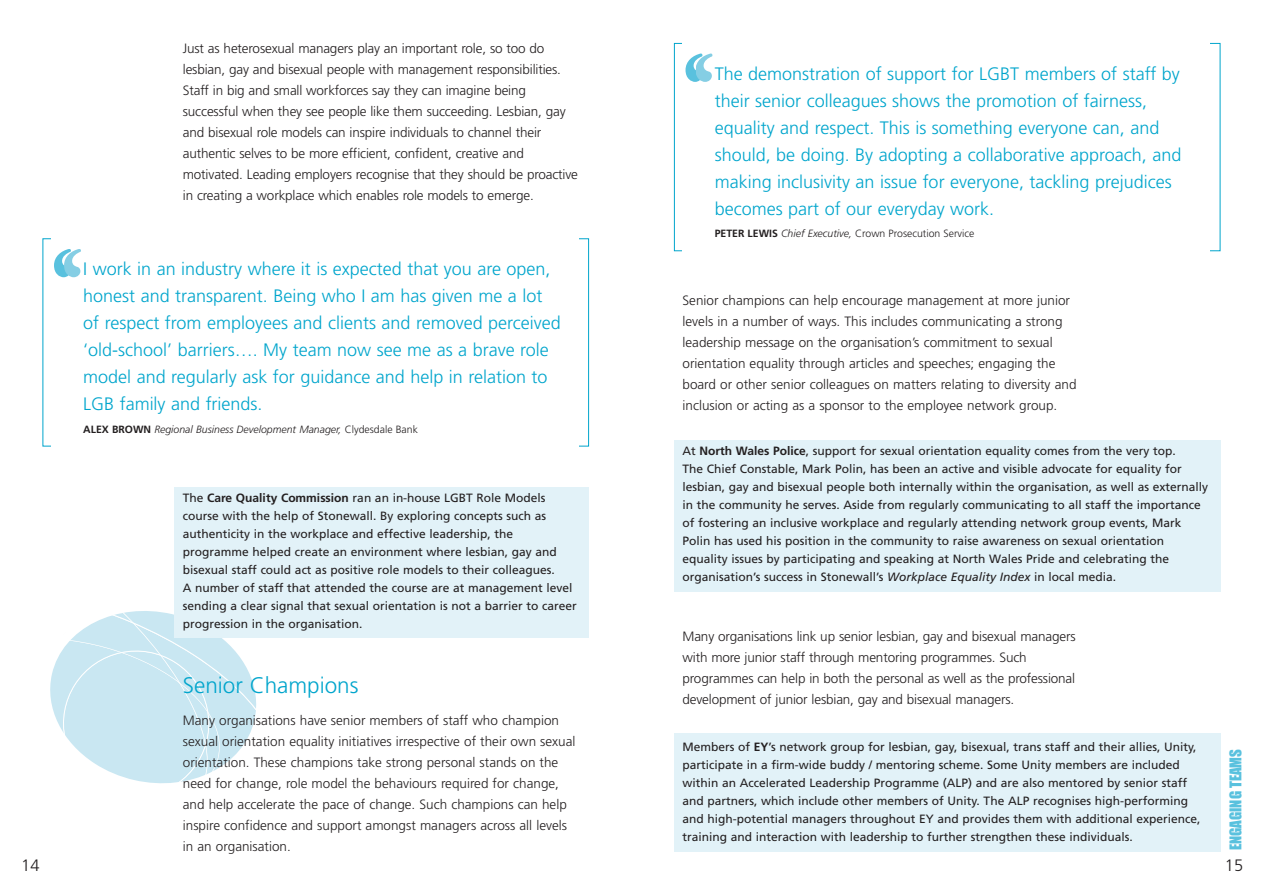
<style>
.page{position:relative;width:1263px;height:893px;background:#fff}
.page>*{position:absolute;margin:0;border:0;box-sizing:border-box;transform-origin:0 0}
.t1{font:300 22.5px "Frutiger";color:#00a5cc}
.t2{font:300 18px/27px "Frutiger";color:#00a5cc}
.t3{font:300 16.5px "Frutiger";color:#231f20}
.t4{font:15px "Impact";color:#59c1de}
.t5{font:300 13.5px/21px "Frutiger";letter-spacing:-.01em;color:#231f20}
.t6{font:12px/18px "Frutiger";color:#231f20}
.t7{font:italic 300 10.5px "Frutiger";color:#231f20}
.t8{font:300 10.5px "Frutiger";color:#231f20}
.s1{font-weight:700;font-style:normal}
.s2{font-style:normal}
.s3{font-weight:700}
.s4{font-style:italic}
</style>
<div class="page">
<svg style="left:50px;top:611px;width:206px;height:173px"></svg>
<svg style="left:54px;top:249px;width:27px;height:28px"></svg>
<svg style="left:685px;top:53px;width:27px;height:29px"></svg>
<div style="left:174px;top:487px;width:415px;height:151px;background:#e2f2f8"></div>
<div style="left:674px;top:440px;width:546px;height:152px;background:#e2f2f8"></div>
<div style="left:674px;top:733px;width:546px;height:118px;background:#e2f2f8"></div>
<p class="t5" style="left:183px;top:39px;width:397px">Just as heterosexual managers play an important role, so too do lesbian, gay and bisexual people with management responsibilities.<br>Staff in big and small workforces say they can imagine being successful when they see people like them succeeding. Lesbian, gay and bisexual role models can inspire individuals to channel their authentic selves to be more efficient, confident, creative and motivated. Leading employers recognise that they should be proactive in creating a workplace which enables role models to emerge.</p>
<p class="t2" style="left:83px;top:257px;width:479px">I work in an industry where it is expected that you are open, honest and transparent. Being who I am has given me a lot of respect from employees and clients and removed perceived ‘old-school’ barriers…. My team now see me as a brave role model and regularly ask for guidance and help in relation to LGB family and friends.</p>
<p class="t7" style="left:83px;top:425px;width:336px"><span class="s1">ALEX BROWN</span> Regional Business Development Manager, <span class="s2">Clydesdale Bank</span></p>
<p class="t6" style="left:183px;top:490px;width:396px">The <span class="s3">Care Quality Commission</span> ran an in-house LGBT Role Models course with the help of Stonewall. By exploring concepts such as authenticity in the workplace and effective leadership, the programme helped create an environment where lesbian, gay and bisexual staff could act as positive role models to their colleagues.<br>A number of staff that attended the course are at management level sending a clear signal that sexual orientation is not a barrier to career progression in the organisation.</p>
<h1 class="t1" style="left:183px;top:676px;width:177px">Senior Champions</h1>
<p class="t5" style="left:183px;top:711px;width:394px">Many organisations have senior members of staff who champion sexual orientation equality initiatives irrespective of their own sexual orientation. These champions take strong personal stands on the need for change, role model the behaviours required for change, and help accelerate the pace of change. Such champions can help inspire confidence and support amongst managers across all levels in an organisation.</p>
<p class="t2" style="left:715px;top:62px;width:468px">The demonstration of support for LGBT members of staff by their senior colleagues shows the promotion of fairness, equality and respect. This is something everyone can, and should, be doing. By adopting a collaborative approach, and making inclusivity an issue for everyone, tackling prejudices becomes part of our everyday work.</p>
<p class="t8" style="left:715px;top:229px;width:261px"><span class="s3">PETER LEWIS</span> <span class="s4">Chief Executive,</span> Crown Prosecution Service</p>
<p class="t5" style="left:682px;top:291px;width:395px">Senior champions can help encourage management at more junior levels in a number of ways. This includes communicating a strong leadership message on the organisation’s commitment to sexual orientation equality through articles and speeches; engaging the board or other senior colleagues on matters relating to diversity and inclusion or acting as a sponsor to the employee network group.</p>
<p class="t6" style="left:682px;top:443px;width:527px">At <span class="s3">North Wales Police</span>, support for sexual orientation equality comes from the very top.<br>The Chief Constable, Mark Polin, has been an active and visible advocate for equality for lesbian, gay and bisexual people both internally within the organisation, as well as externally in the community he serves. Aside from regularly communicating to all staff the importance of fostering an inclusive workplace and regularly attending network group events, Mark Polin has used his position in the community to raise awareness on sexual orientation equality issues by participating and speaking at North Wales Pride and celebrating the organisation’s success in Stonewall’s <span class="s4">Workplace Equality Index</span> in local media.</p>
<p class="t5" style="left:682px;top:627px;width:395px">Many organisations link up senior lesbian, gay and bisexual managers with more junior staff through mentoring programmes. Such programmes can help in both the personal as well as the professional development of junior lesbian, gay and bisexual managers.</p>
<p class="t6" style="left:682px;top:739px;width:519px">Members of <span class="s3">EY</span>’s network group for lesbian, gay, bisexual, trans staff and their allies, Unity, participate in a firm-wide buddy / mentoring scheme. Some Unity members are included within an Accelerated Leadership Programme (ALP) and are also mentored by senior staff and partners, which include other members of Unity. The ALP recognises high-performing and high-potential managers throughout EY and provides them with additional experience, training and interaction with leadership to further strengthen these individuals.</p>
<p class="t4" style="left:1231px;top:850px;width:103px;rotate:-90deg">ENGAGING TEAMS</p>
<h3 class="t3" style="left:21px;top:859px;width:20px">14</h3>
<h3 class="t3" style="left:1225px;top:859px;width:20px">15</h3>
</div>
